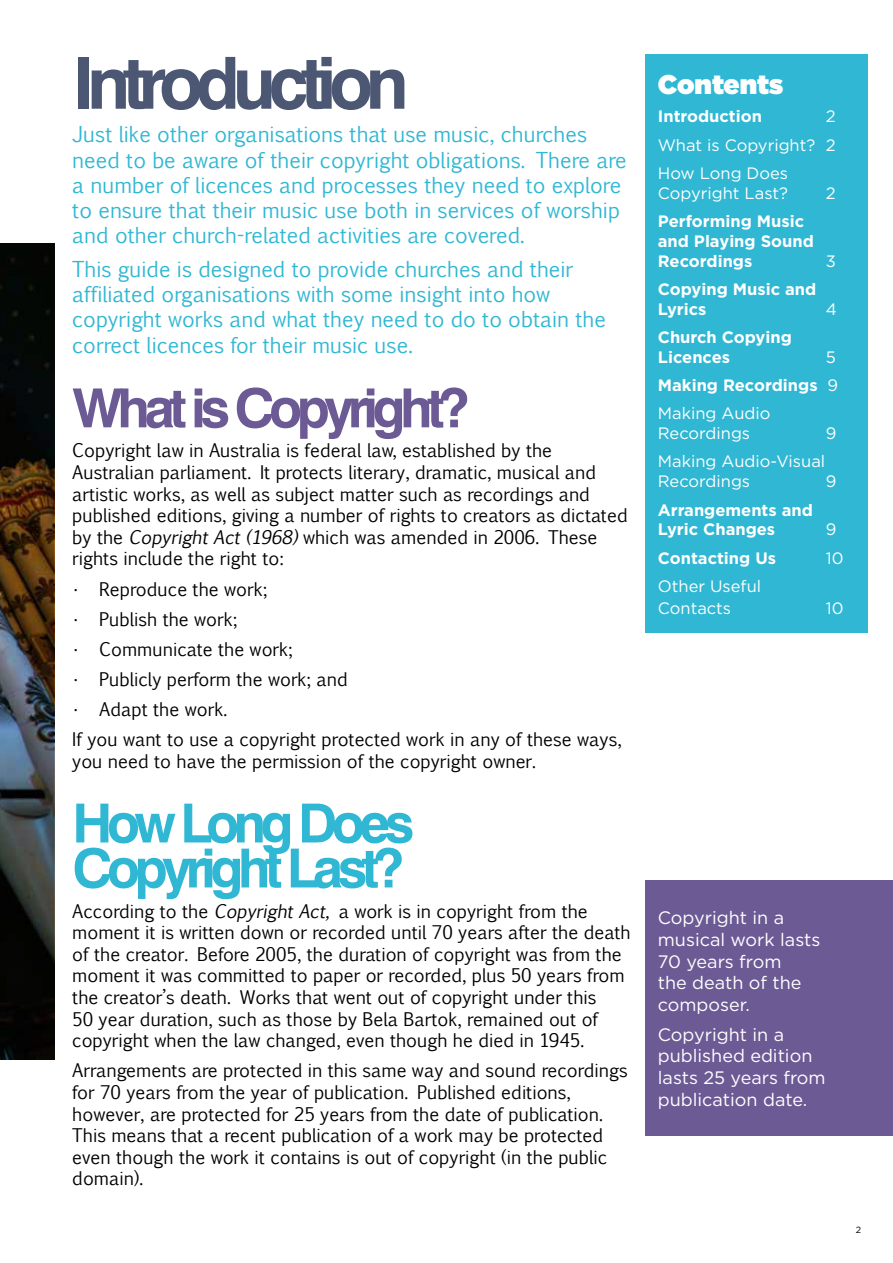
<style>
.page{position:relative;width:893px;height:1263px;background:#fff}
.page>*{position:absolute;margin:0;border:0;box-sizing:border-box;transform-origin:0 0}
.t1{font:700 72px "Swiss 721 BT";letter-spacing:-.1em;color:#4c5773}
.t2{font:700 54px/45px "Swiss 721 BT";letter-spacing:-.1em;color:#30b7d3}
.t3{font:700 54px "Swiss 721 BT";letter-spacing:-.1em;color:#6c5a95}
.t4{font:900 27px "Gotham";color:#fff}
.t5{font:21px/25.2px "Euphemia CAS";color:#30b7d3}
.t6{font:18px/21.6px "Euphemia CAS";color:#000}
.t7{font:18px/21.6px "Gotham";color:#fff}
.t8{font:700 16.5px/19.8px "Gotham";color:#fff}
.t9{font:16.5px/28.3px "Gotham";color:#fff}
.t10{font:9px "Gotham";color:#000}
.s1{font-style:italic}
.s2{font-weight:400}
</style>
<div class="page">
<div style="left:645px;top:54px;width:222px;height:578px;background:#30b7d3"></div>
<div style="left:645px;top:880px;width:248px;height:255px;background:#6c5a95"></div>
<img style="left:0;top:243px;width:54px;height:817px">
<h1 class="t1" style="left:72px;top:33px;width:338px">Introduction</h1>
<p class="t5" style="left:72px;top:122px;width:556px">Just like other organisations that use music, churches need to be aware of their copyright obligations. There are a number of licences and processes they need to explore to ensure that their music use both in services of worship and other church-related activities are covered.</p>
<p class="t5" style="left:72px;top:256px;width:535px">This guide is designed to provide churches and their affiliated organisations with some insight into how copyright works and what they need to do to obtain the correct licences for their music use.</p>
<h2 class="t3" style="left:72px;top:371px;width:398px">What is Copyright?</h2>
<p class="t6" style="left:72px;top:440px;width:557px">Copyright law in Australia is federal law, established by the Australian parliament. It protects literary, dramatic, musical and artistic works, as well as subject matter such as recordings and published editions, giving a number of rights to creators as dictated by the <span class="s1">Copyright Act (1968)</span> which was amended in 2006. These rights include the right to:</p>
<p class="t6" style="left:72px;top:578px;width:196px">• Reproduce the work;</p>
<p class="t6" style="left:72px;top:608px;width:167px">• Publish the work;</p>
<p class="t6" style="left:72px;top:638px;width:222px">• Communicate the work;</p>
<p class="t6" style="left:72px;top:668px;width:277px">• Publicly perform the work; and</p>
<p class="t6" style="left:72px;top:694px;width:551px;line-height:30.2px">• Adapt the work.<br>If you want to use a copyright protected work in any of these ways,</p>
<p class="t6" style="left:72px;top:750px;width:465px">you need to have the permission of the copyright owner.</p>
<h2 class="t2" style="left:72px;top:799px;width:343px">How Long Does<br>Copyright Last?</h2>
<p class="t6" style="left:72px;top:900px;width:560px">According to the <span class="s1">Copyright Act,</span> a work is in copyright from the moment it is written down or recorded until 70 years after the death of the creator. Before 2005, the duration of copyright was from the moment it was committed to paper or recorded, plus 50 years from the creator’s death. Works that went out of copyright under this<br>50 year duration, such as those by Bela Bartok, remained out of copyright when the law changed, even though he died in 1945.</p>
<p class="t6" style="left:72px;top:1060px;width:557px">Arrangements are protected in this same way and sound recordings for 70 years from the year of publication. Published editions, however, are protected for 25 years from the date of publication.<br>This means that a recent publication of a work may be protected even though the work it contains is out of copyright (in the public domain).</p>
<h3 class="t4" style="left:658px;top:65px;width:127px">Contents</h3>
<p class="t8" style="left:658px;top:106px;width:106px">Introduction</p>
<p class="t9" style="left:658px;top:102px;width:179px;text-align:justify;text-indent:168px">2<br>What is Copyright? 2<br>How Long Does</p>
<p class="t9" style="left:658px;top:178px;width:132px">Copyright Last?</p>
<p class="t9" style="left:826px;top:178px;width:11px">2</p>
<p class="t8" style="left:658px;top:211px;width:158px">Performing Music and Playing Sound<br>Recordings</p>
<p class="t9" style="left:826px;top:246px;width:12px">3</p>
<p class="t8" style="left:658px;top:279px;width:160px">Copying Music and<br>Lyrics</p>
<p class="t9" style="left:826px;top:294px;width:13px">4</p>
<p class="t8" style="left:658px;top:327px;width:136px">Church Copying<br>Licences</p>
<p class="t8" style="left:658px;top:343px;width:182px;line-height:28.3px;text-indent:168px"><span class="s2">5<br></span>Making Recordings <span class="s2">9<br>Making Audio</span></p>
<p class="t9" style="left:658px;top:419px;width:94px">Recordings</p>
<p class="t9" style="left:826px;top:419px;width:12px">9</p>
<p class="t9" style="left:658px;top:451px;width:169px;line-height:19.8px">Making Audio-Visual<br>Recordings</p>
<p class="t9" style="left:826px;top:467px;width:12px">9</p>
<p class="t8" style="left:658px;top:500px;width:157px">Arrangements and<br>Lyric Changes</p>
<p class="t9" style="left:826px;top:515px;width:12px">9</p>
<p class="t8" style="left:658px;top:548px;width:120px">Contacting Us</p>
<p class="t9" style="left:826px;top:543px;width:19px">10</p>
<p class="t9" style="left:658px;top:575px;width:105px;line-height:21.6px">Other Useful<br>Contacts</p>
<p class="t9" style="left:826px;top:593px;width:19px">10</p>
<p class="t7" style="left:658px;top:907px;width:164px">Copyright in a musical work lasts<br>70 years from<br>the death of the composer.</p>
<p class="t7" style="left:658px;top:1023px;width:169px">Copyright in a published edition lasts 25 years from publication date.</p>
<p class="t10" style="left:856px;top:1224px;width:7px">2</p>
</div>
